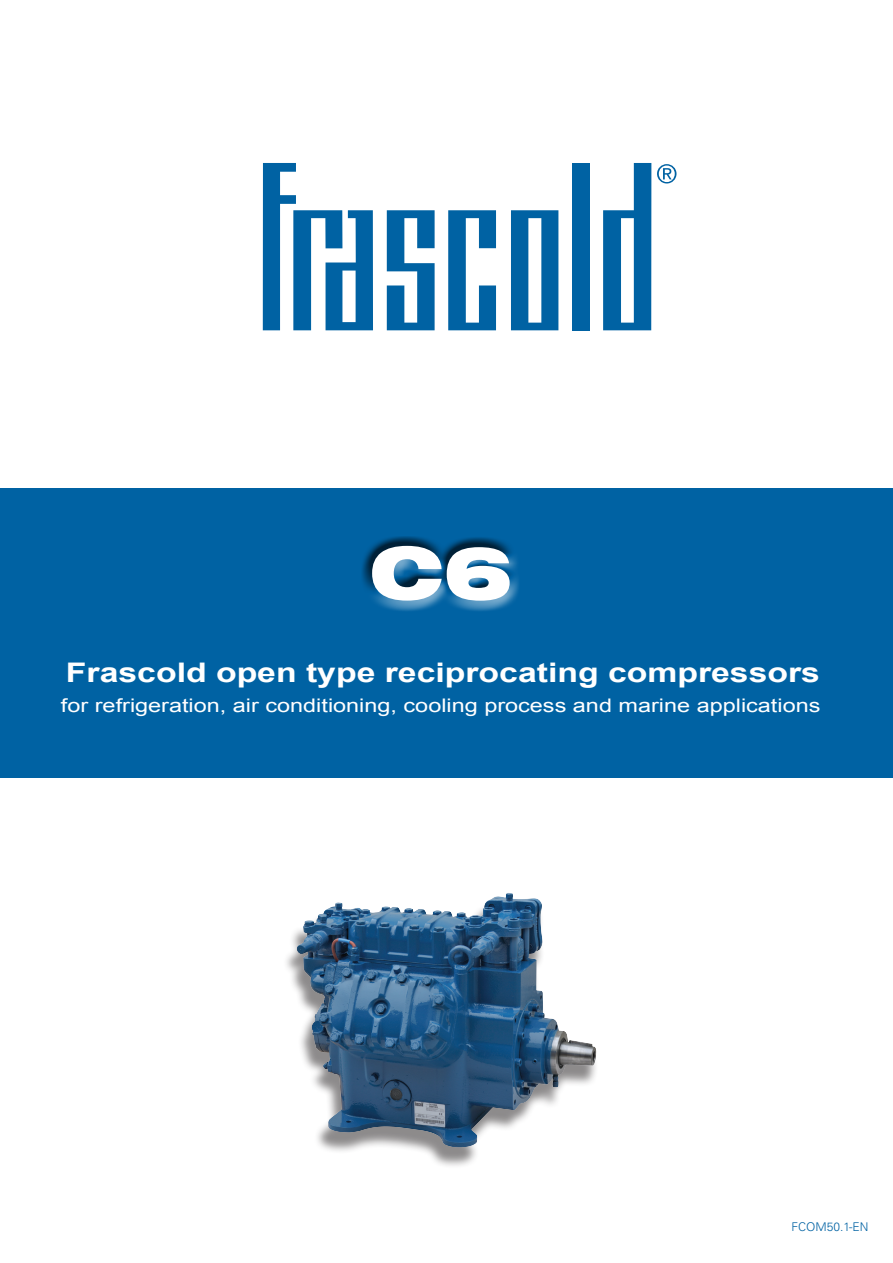
<style>
.page{position:relative;width:893px;height:1263px;background:#fff}
.page>*{position:absolute;margin:0;border:0;box-sizing:border-box;transform-origin:0 0}
.t1{font:900 expanded 72px "Swiss 721 BT";color:#fff}
.SOTTOTITOLO{font:700 27px "Arial";color:#fff;scale:1.25 1}
.SOTTOTITOLO-2{font:18.75px "Arial";color:#fff;scale:1.25 1}
.SOTTOTITOLO-3{font:300 12px "Univers LT Std";color:#0062a3}
</style>
<div class="page">
<svg style="left:387px;top:210px;width:48px;height:120px"></svg>
<svg style="left:448px;top:210px;width:48px;height:120px"></svg>
<svg style="left:511px;top:210px;width:47px;height:120px"></svg>
<div style="left:572px;top:163px;width:17px;height:167px;background:#0062a3"></div>
<svg style="left:603px;top:163px;width:48px;height:167px"></svg>
<svg style="left:263px;top:163px;width:110px;height:167px"></svg>
<svg style="left:657px;top:164px;width:19px;height:19px"></svg>
<div style="left:0;top:488px;width:893px;height:289px;background:#0062a3"></div>
<div style="left:367px;top:551px;width:154px;height:61px;background:#fff;opacity:.52"></div>
<div style="left:361px;top:536px;width:155px;height:58px;background:#231f20;opacity:.75"></div>
<div style="left:283px;top:899px;width:315px;height:270px;background:#231f20;opacity:.52"></div>
<img style="left:297px;top:896px;width:209px;height:100px">
<h1 class="t1" style="left:369px;top:530px;width:144px">C6</h1>
<p class="SOTTOTITOLO" style="left:66px;top:654px;width:605px">Frascold open type reciprocating compressors</p>
<p class="SOTTOTITOLO-2" style="left:61px;top:693px;width:609px">for refrigeration, air conditioning, cooling process and marine applications</p>
<p class="SOTTOTITOLO-3" style="left:791px;top:1220px;width:79px">FCOM50.1-EN</p>
</div>
